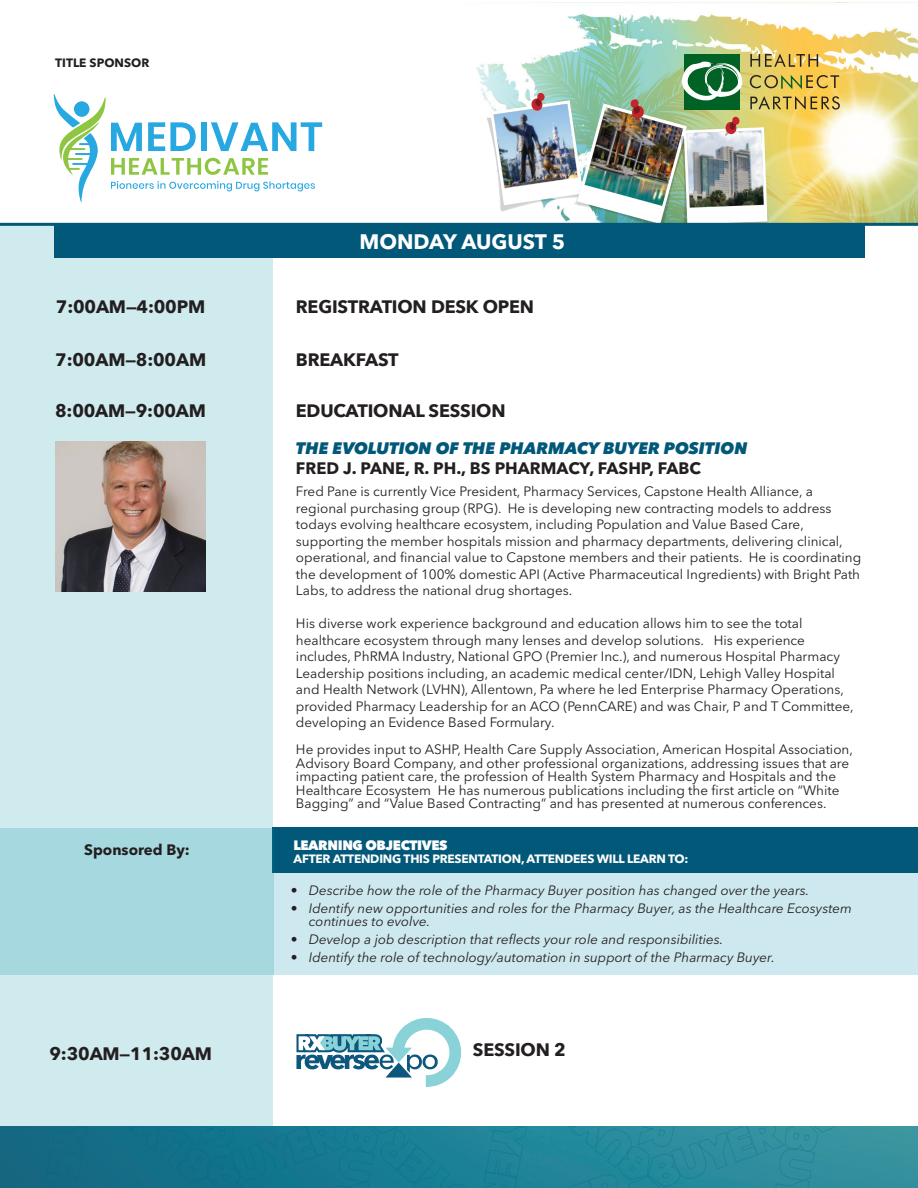
<style>
.page{position:relative;width:918px;height:1188px;background:#fff}
.page>*{position:absolute;margin:0;border:0;box-sizing:border-box;transform-origin:0 0}
.t1{font:700 20.85px "Avenir Next LT Pro";color:#fff}
.t2{font:700 18px "Avenir Next";letter-spacing:-.01em;color:#231f20}
.t3{font:italic 800 16.5px "Avenir Next LT Pro";color:#015878}
.t4{font:700 16.5px "Avenir Next LT Pro";color:#231f20}
.t5{font:700 15px "Avenir Next LT Pro";color:#231f20}
.t6{font:13.5px/16.5px "Avenir Next LT Pro";color:#231f20}
.t7{font:italic 13.5px/13.5px "Avenir Next LT Pro";color:#231f20}
.t8{font:800 13.5px "Avenir Next LT Pro";letter-spacing:-.03em;color:#fff}
.t9{font:700 12px "Avenir Next LT Pro";letter-spacing:-.02em;color:#fff}
.t10{font:700 12px "Avenir Next LT Pro";color:#231f20}
</style>
<div class="page">
<img style="left:259px;top:2px;width:659px;height:221px">
<div style="left:0;top:226px;width:272px;height:962px;background:#cfebee"></div>
<hr style="left:0;top:223px;width:918px;height:3px;background:#015878">
<div style="left:54px;top:224px;width:810px;height:34px;background:#015878"></div>
<svg style="left:0;top:1127px;width:918px;height:61px;background:#1f7f93"></svg>
<svg style="left:54px;top:94px;width:268px;height:107px"></svg>
<img style="left:486px;top:54px;width:354px;height:169px">
<img style="left:55px;top:442px;width:150px;height:150px">
<div style="left:274px;top:870px;width:644px;height:105px;background:#cde8ee"></div>
<div style="left:273px;top:828px;width:645px;height:45px;background:#015878"></div>
<div style="left:0;top:829px;width:274px;height:146px;background:#a6d8e0"></div>
<svg style="left:296px;top:1018px;width:165px;height:69px"></svg>
<p class="t10" style="left:55px;top:56px;width:96px">TITLE SPONSOR</p>
<h2 class="t2" style="left:56px;top:291px;width:151px">7:00AM—4:00PM</h2>
<h2 class="t2" style="left:55px;top:344px;width:152px">7:00AM—8:00AM</h2>
<h2 class="t2" style="left:55px;top:395px;width:152px">8:00AM—9:00AM</h2>
<p class="t5" style="left:84px;top:841px;width:107px">Sponsored By:</p>
<h1 class="t1" style="left:360px;top:229px;width:207px">MONDAY AUGUST 5</h1>
<h2 class="t2" style="left:296px;top:291px;width:240px">REGISTRATION DESK OPEN</h2>
<h2 class="t2" style="left:296px;top:344px;width:104px">BREAKFAST</h2>
<h2 class="t2" style="left:296px;top:395px;width:211px">EDUCATIONAL SESSION</h2>
<p class="t3" style="left:296px;top:438px;width:453px">THE EVOLUTION OF THE PHARMACY BUYER POSITION</p>
<p class="t4" style="left:296px;top:458px;width:406px">FRED J. PANE, R. PH., BS PHARMACY, FASHP, FABC</p>
<p class="t6" style="left:296px;top:483px;width:567px">Fred Pane is currently Vice President, Pharmacy Services, Capstone Health Alliance, a regional purchasing group (RPG). He is developing new contracting models to address todays evolving healthcare ecosystem, including Population and Value Based Care, supporting the member hospitals mission and pharmacy departments, delivering clinical, operational, and financial value to Capstone members and their patients. He is coordinating the development of 100% domestic API (Active Pharmaceutical Ingredients) with Bright Path Labs, to address the national drug shortages.</p>
<p class="t6" style="left:296px;top:615px;width:559px">His diverse work experience background and education allows him to see the total healthcare ecosystem through many lenses and develop solutions. His experience includes, PhRMA Industry, National GPO (Premier Inc.), and numerous Hospital Pharmacy Leadership positions including, an academic medical center/IDN, Lehigh Valley Hospital and Health Network (LVHN), Allentown, Pa where he led Enterprise Pharmacy Operations, provided Pharmacy Leadership for an ACO (PennCARE) and was Chair, P and T Committee, developing an Evidence Based Formulary.</p>
<p class="t6" style="left:296px;top:743px;width:558px;line-height:13.5px">He provides input to ASHP, Health Care Supply Association, American Hospital Association, Advisory Board Company, and other professional organizations, addressing issues that are impacting patient care, the profession of Health System Pharmacy and Hospitals and the Healthcare Ecosystem He has numerous publications including the first article on “White Bagging” and “Value Based Contracting” and has presented at numerous conferences.</p>
<p class="t8" style="left:293px;top:837px;width:156px">LEARNING OBJECTIVES</p>
<p class="t9" style="left:294px;top:852px;width:396px">AFTER ATTENDING THIS PRESENTATION, ATTENDEES WILL LEARN TO:</p>
<p class="t7" style="left:291px;top:884px;width:520px">• Describe how the role of the Pharmacy Buyer position has changed over the years.</p>
<p class="t7" style="left:309px;top:902px;width:545px;text-indent:-18px">• Identify new opportunities and roles for the Pharmacy Buyer, as the Healthcare Ecosystem continues to evolve.</p>
<p class="t7" style="left:291px;top:933px;width:434px">• Develop a job description that reflects your role and responsibilities.</p>
<p class="t7" style="left:291px;top:951px;width:486px">• Identify the role of technology/automation in support of the Pharmacy Buyer.</p>
<h2 class="t2" style="left:50px;top:1038px;width:164px">9:30AM—11:30AM</h2>
<h2 class="t2" style="left:473px;top:1034px;width:94px">SESSION 2</h2>
</div>
